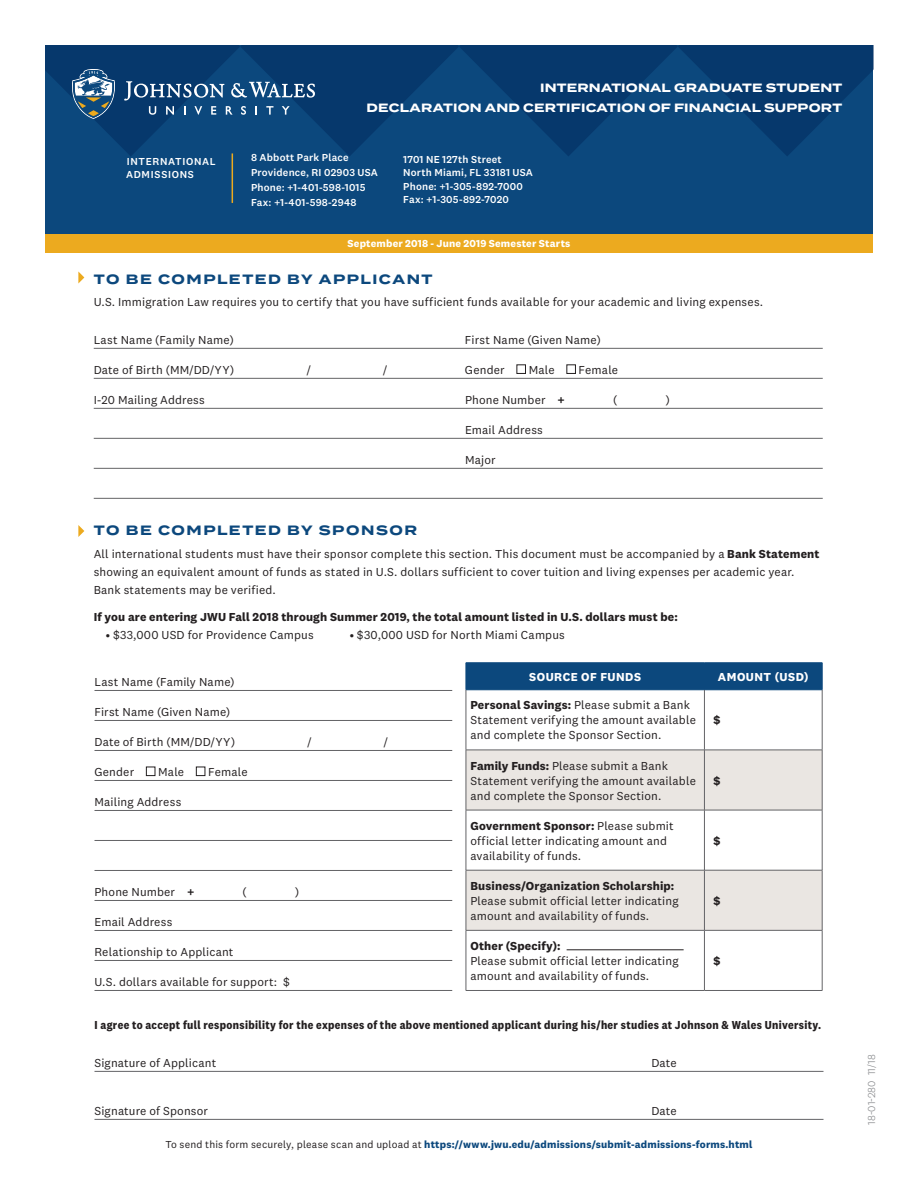
<style>
.page{position:relative;width:918px;height:1188px;background:#fff}
.page>*{position:absolute;margin:0;border:0;box-sizing:border-box;transform-origin:0 0}
.t1{font:700 13.5px "Termina";letter-spacing:.11em;color:#0c487d}
.t2{font:12px/15px "National 2";letter-spacing:.015em;color:#231f20}
.t3{font:700 12px "National 2";letter-spacing:.015em;color:#231f20}
.t4{font:700 12px "National 2 Narrow";letter-spacing:.03em;color:#231f20}
.t5{font:700 12px/19.5px "Termina";letter-spacing:.015em;color:#fff;text-align:right}
.t6{font:700 12px "National 2";letter-spacing:.045em;color:#fff}
.t7{font:500 10.5px/15px "National 2";letter-spacing:.02em;color:#fff}
.t8{font:700 10.5px "National 2";letter-spacing:.02em;color:#0c487d}
.t9{font:700 10.5px "National 2";letter-spacing:.02em;color:#fff}
.t10{font:500 10.5px/13.5px "National 2";letter-spacing:.065em;color:#fff}
.t11{font:300 10.5px "National 2";color:#808285}
.s1{font-weight:700}
.s2{font-weight:400;color:#231f20}
</style>
<div class="page">
<div style="left:45px;top:234px;width:828px;height:19px;background:#ecaa1f"></div>
<hr style="left:94px;top:348px;width:729px;height:1px;background:#636366">
<hr style="left:94px;top:378px;width:729px;height:1px;background:#636366">
<hr style="left:94px;top:408px;width:729px;height:1px;background:#636366">
<hr style="left:94px;top:438px;width:729px;height:1px;background:#636366">
<hr style="left:94px;top:468px;width:729px;height:1px;background:#636366">
<hr style="left:94px;top:498px;width:729px;height:1px;background:#636366">
<div style="left:517px;top:365px;width:9px;height:9px;border:1px solid #231f20"></div>
<div style="left:567px;top:365px;width:9px;height:9px;border:1px solid #231f20"></div>
<svg style="left:78px;top:271px;width:6px;height:12px"></svg>
<svg style="left:78px;top:525px;width:6px;height:12px"></svg>
<svg style="left:467px;top:751px;width:355px;height:179px;fill:#eae6e2"></svg>
<div style="left:466px;top:663px;width:357px;height:27px;background:#0c487d"></div>
<hr style="left:466px;top:690px;width:238px;height:1px;background:#0c487d">
<hr style="left:704px;top:690px;width:118px;height:1px;background:#0c487d">
<hr style="left:466px;top:690px;width:1px;height:60px;background:#636366">
<hr style="left:704px;top:690px;width:1px;height:60px;background:#636366">
<hr style="left:822px;top:690px;width:1px;height:60px;background:#636366">
<hr style="left:466px;top:750px;width:238px;height:1px;background:#636366">
<hr style="left:466px;top:750px;width:1px;height:60px;background:#636366">
<hr style="left:704px;top:750px;width:118px;height:1px;background:#636366">
<hr style="left:704px;top:750px;width:1px;height:60px;background:#636366">
<hr style="left:822px;top:750px;width:1px;height:60px;background:#636366">
<hr style="left:466px;top:810px;width:238px;height:1px;background:#636366">
<hr style="left:466px;top:810px;width:1px;height:60px;background:#636366">
<hr style="left:704px;top:810px;width:118px;height:1px;background:#636366">
<hr style="left:704px;top:810px;width:1px;height:60px;background:#636366">
<hr style="left:822px;top:810px;width:1px;height:60px;background:#636366">
<hr style="left:466px;top:870px;width:238px;height:1px;background:#636366">
<hr style="left:466px;top:870px;width:1px;height:60px;background:#636366">
<hr style="left:704px;top:870px;width:118px;height:1px;background:#636366">
<hr style="left:704px;top:870px;width:1px;height:60px;background:#636366">
<hr style="left:822px;top:870px;width:1px;height:60px;background:#636366">
<hr style="left:466px;top:930px;width:238px;height:1px;background:#636366">
<hr style="left:466px;top:931px;width:1px;height:59px;background:#636366">
<hr style="left:704px;top:930px;width:118px;height:1px;background:#636366">
<hr style="left:704px;top:931px;width:1px;height:59px;background:#636366">
<hr style="left:822px;top:931px;width:1px;height:59px;background:#636366">
<hr style="left:466px;top:990px;width:238px;height:1px;background:#636366">
<hr style="left:704px;top:990px;width:118px;height:1px;background:#636366">
<hr style="left:567px;top:950px;width:117px;height:1px;background:#231f20">
<hr style="left:94px;top:690px;width:358px;height:1px;background:#636366">
<hr style="left:94px;top:720px;width:358px;height:1px;background:#636366">
<hr style="left:94px;top:750px;width:358px;height:1px;background:#636366">
<hr style="left:94px;top:780px;width:358px;height:1px;background:#636366">
<hr style="left:94px;top:810px;width:358px;height:1px;background:#636366">
<hr style="left:94px;top:840px;width:358px;height:1px;background:#636366">
<hr style="left:94px;top:870px;width:358px;height:1px;background:#636366">
<hr style="left:94px;top:900px;width:358px;height:1px;background:#636366">
<hr style="left:94px;top:930px;width:358px;height:1px;background:#636366">
<hr style="left:94px;top:960px;width:358px;height:1px;background:#636366">
<hr style="left:94px;top:990px;width:358px;height:1px;background:#636366">
<div style="left:146px;top:767px;width:9px;height:9px;border:1px solid #231f20"></div>
<div style="left:196px;top:767px;width:9px;height:9px;border:1px solid #231f20"></div>
<hr style="left:94px;top:1071px;width:730px;height:1px;background:#636366">
<hr style="left:94px;top:1119px;width:730px;height:1px;background:#636366">
<div style="left:45px;top:45px;width:828px;height:189px;background:#0c487d"></div>
<hr style="left:232px;top:153px;width:1px;height:50px;background:#ecaa1f">
<svg style="left:45px;top:45px;width:828px;height:112px"></svg>
<p class="t10" style="left:126px;top:154px;width:91px">INTERNATIONAL<br>ADMISSIONS</p>
<p class="t5" style="left:367px;top:79px;width:477px">INTERNATIONAL GRADUATE STUDENT<br>DECLARATION AND CERTIFICATION OF FINANCIAL SUPPORT</p>
<p class="t7" style="left:251px;top:150px;width:128px">8 Abbott Park Place<br>Providence, RI 02903 USA<br>Phone: +1-401-598-1015<br>Fax: +1-401-598-2948</p>
<p class="t7" style="left:403px;top:152px;width:131px;line-height:13.5px">1701 NE 127th Street<br>North Miami, FL 33181 USA<br>Phone: +1-305-892-7000<br>Fax: +1-305-892-7020</p>
<p class="t9" style="left:348px;top:237px;width:224px">September 2018 - June 2019 Semester Starts</p>
<p class="t1" style="left:94px;top:269px;width:340px">TO BE COMPLETED BY APPLICANT</p>
<p class="t2" style="left:94px;top:294px;width:671px">U.S. Immigration Law requires you to certify that you have sufficient funds available for your academic and living expenses.</p>
<p class="t2" style="left:94px;top:332px;width:142px">Last Name (Family Name)</p>
<p class="t2" style="left:465px;top:332px;width:137px">First Name (Given Name)</p>
<p class="t2" style="left:94px;top:362px;width:142px">Date of Birth (MM/DD/YY)</p>
<p class="t2" style="left:306px;top:362px;width:6px">/</p>
<p class="t2" style="left:383px;top:362px;width:6px">/</p>
<p class="t2" style="left:465px;top:362px;width:41px">Gender</p>
<p class="t2" style="left:529px;top:362px;width:27px">Male</p>
<p class="t2" style="left:579px;top:362px;width:41px">Female</p>
<p class="t2" style="left:94px;top:392px;width:113px">I-20 Mailing Address</p>
<p class="t2" style="left:465px;top:392px;width:101px">Phone Number <span class="s1">+</span></p>
<p class="t2" style="left:613px;top:392px;width:6px">(</p>
<p class="t2" style="left:665px;top:392px;width:6px">)</p>
<p class="t2" style="left:465px;top:422px;width:79px">Email Address</p>
<p class="t2" style="left:465px;top:452px;width:32px">Major</p>
<p class="t1" style="left:94px;top:521px;width:325px">TO BE COMPLETED BY SPONSOR</p>
<p class="t2" style="left:94px;top:545px;width:727px;line-height:18px">All international students must have their sponsor complete this section. This document must be accompanied by a <span class="s1">Bank Statement </span>showing an equivalent amount of funds as stated in U.S. dollars sufficient to cover tuition and living expenses per academic year.<br>Bank statements may be verified.</p>
<p class="t3" style="left:94px;top:609px;width:586px">If you are entering JWU Fall 2018 through Summer 2019, the total amount listed in U.S. dollars must be:</p>
<p class="t2" style="left:106px;top:627px;width:209px">• $33,000 USD for Providence Campus</p>
<p class="t2" style="left:350px;top:627px;width:217px">• $30,000 USD for North Miami Campus</p>
<p class="t6" style="left:529px;top:669px;width:113px">SOURCE OF FUNDS</p>
<p class="t6" style="left:718px;top:669px;width:92px">AMOUNT (USD)</p>
<p class="t2" style="left:470px;top:698px;width:227px"><span class="s1">Personal Savings:</span> Please submit a Bank<br>Statement verifying the amount available and complete the Sponsor Section.</p>
<p class="t2" style="left:94px;top:674px;width:142px">Last Name (Family Name)</p>
<p class="t2" style="left:94px;top:704px;width:137px">First Name (Given Name)</p>
<p class="t2" style="left:94px;top:734px;width:142px">Date of Birth (MM/DD/YY)</p>
<p class="t2" style="left:307px;top:734px;width:6px">/</p>
<p class="t2" style="left:384px;top:734px;width:6px">/</p>
<p class="t2" style="left:94px;top:764px;width:41px">Gender</p>
<p class="t2" style="left:158px;top:764px;width:27px">Male</p>
<p class="t2" style="left:208px;top:764px;width:41px">Female</p>
<p class="t2" style="left:94px;top:794px;width:88px">Mailing Address</p>
<p class="t3" style="left:713px;top:713px;width:9px">$</p>
<p class="t2" style="left:470px;top:758px;width:227px"><span class="s1">Family Funds:</span> Please submit a Bank<br>Statement verifying the amount available and complete the Sponsor Section.</p>
<p class="t3" style="left:713px;top:773px;width:9px">$</p>
<p class="t2" style="left:470px;top:818px;width:205px"><span class="s1">Government Sponsor:</span> Please submit official letter indicating amount and availability of funds.</p>
<p class="t3" style="left:713px;top:833px;width:9px">$</p>
<p class="t3" style="left:470px;top:878px;width:205px">Business/Organization Scholarship:</p>
<p class="t2" style="left:470px;top:893px;width:210px">Please submit official letter indicating amount and availability of funds.</p>
<p class="t3" style="left:713px;top:893px;width:9px">$</p>
<p class="t3" style="left:470px;top:938px;width:92px">Other (Specify):</p>
<p class="t2" style="left:470px;top:953px;width:210px">Please submit official letter indicating amount and availability of funds.</p>
<p class="t3" style="left:713px;top:953px;width:9px">$</p>
<p class="t2" style="left:94px;top:884px;width:101px">Phone Number <span class="s1">+</span></p>
<p class="t2" style="left:242px;top:884px;width:6px">(</p>
<p class="t2" style="left:295px;top:884px;width:6px">)</p>
<p class="t2" style="left:94px;top:914px;width:79px">Email Address</p>
<p class="t2" style="left:94px;top:944px;width:141px">Relationship to Applicant</p>
<p class="t2" style="left:94px;top:974px;width:197px">U.S. dollars available for support: $</p>
<p class="t4" style="left:94px;top:1018px;width:728px">I agree to accept full responsibility for the expenses of the above mentioned applicant during his/her studies at Johnson &amp; Wales University.</p>
<p class="t2" style="left:94px;top:1055px;width:123px">Signature of Applicant</p>
<p class="t2" style="left:651px;top:1055px;width:27px">Date</p>
<p class="t2" style="left:95px;top:1103px;width:115px">Signature of Sponsor</p>
<p class="t2" style="left:651px;top:1103px;width:27px">Date</p>
<p class="t8" style="left:165px;top:1138px;width:589px"><span class="s2">To send this form securely, please scan and upload at</span> https://www.jwu.edu/admissions/submit-admissions-forms.html</p>
<p class="t11" style="left:865px;top:1125px;width:72px;rotate:-90deg">18-01-280 11/18</p>
</div>
